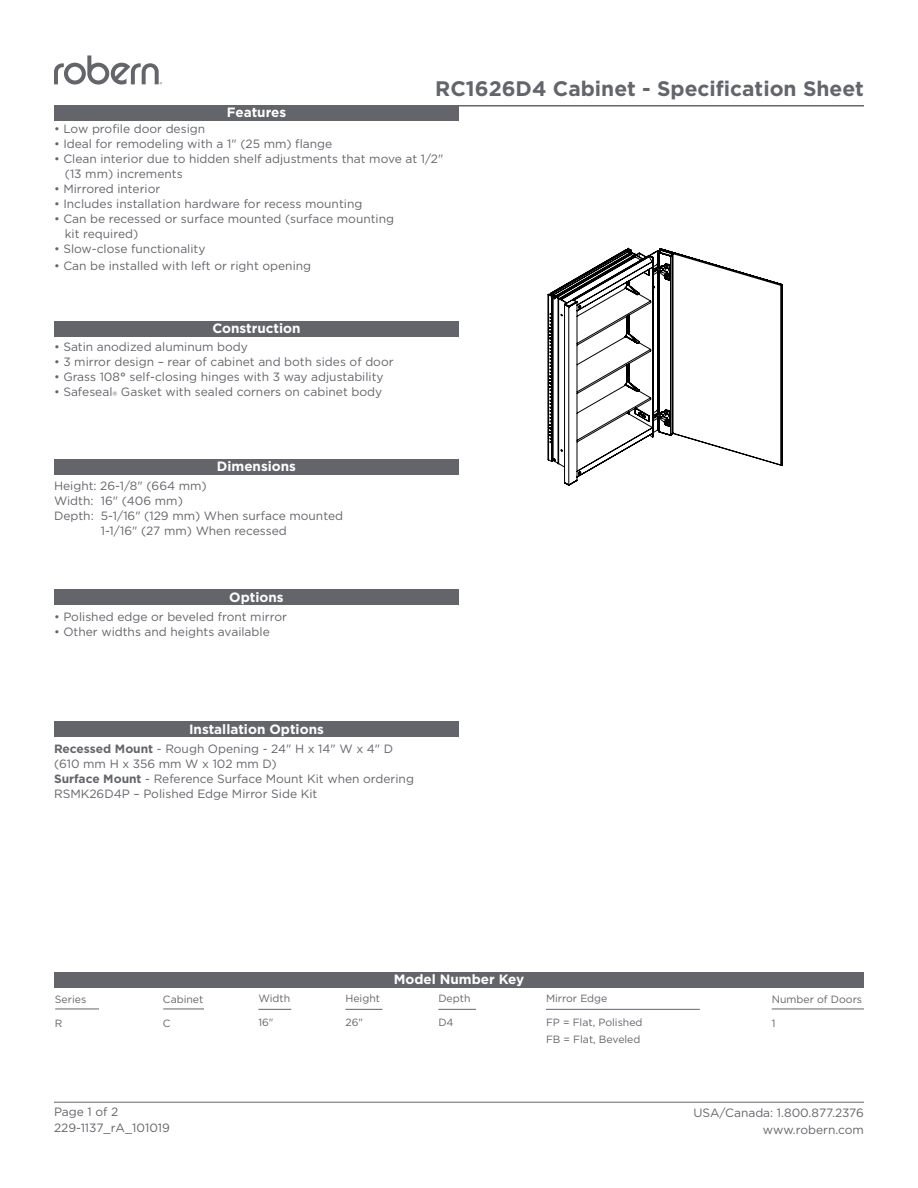
<style>
.page{position:relative;width:918px;height:1188px;background:#fff}
.page>*{position:absolute;margin:0;border:0;box-sizing:border-box;transform-origin:0 0}
.t1{font:700 21px "Gotham";color:#63656a}
.t2{font:700 13.5px "Gotham";color:#fff}
.Spec_Sheet{font:12px/15px "Gotham";color:#63656a}
.copy{font:12px/15px "Gotham";color:#63656a}
.t3{font:10.5px "Gotham";color:#63656a}
.s1{font-weight:700}
</style>
<div class="page">
<hr style="left:54px;top:1102px;width:810px;height:1px;background:#63656a">
<div style="left:54px;top:459px;width:405px;height:16px;background:#63656a"></div>
<div style="left:54px;top:590px;width:405px;height:15px;background:#63656a"></div>
<div style="left:54px;top:722px;width:405px;height:15px;background:#63656a"></div>
<div style="left:54px;top:105px;width:405px;height:16px;background:#63656a"></div>
<div style="left:54px;top:321px;width:405px;height:16px;background:#63656a"></div>
<hr style="left:54px;top:105px;width:810px;height:1px;background:#63656a">
<div style="left:54px;top:972px;width:810px;height:16px;background:#63656a"></div>
<svg style="left:54px;top:55px;width:108px;height:30px"></svg>
<hr style="left:163px;top:1009px;width:41px;height:1px;background:#63656a">
<hr style="left:55px;top:1009px;width:44px;height:1px;background:#63656a">
<hr style="left:546px;top:1009px;width:154px;height:1px;background:#63656a">
<svg style="left:547px;top:248px;width:236px;height:238px"></svg>
<hr style="left:438px;top:1009px;width:38px;height:1px;background:#63656a">
<hr style="left:345px;top:1009px;width:38px;height:1px;background:#63656a">
<hr style="left:258px;top:1009px;width:33px;height:1px;background:#63656a">
<hr style="left:772px;top:1009px;width:92px;height:1px;background:#63656a">
<p class="t2" style="left:227px;top:104px;width:61px">Features</p>
<p class="t1" style="left:435px;top:75px;width:430px">RC1626D4 Cabinet - Specification Sheet</p>
<p class="Spec_Sheet" style="left:54px;top:121px;width:153px">• Low profile door design</p>
<p class="Spec_Sheet" style="left:54px;top:136px;width:280px">• Ideal for remodeling with a 1" (25 mm) flange</p>
<p class="Spec_Sheet" style="left:65px;top:151px;width:380px;text-indent:-11px">• Clean interior due to hidden shelf adjustments that move at 1/2" (13 mm) increments</p>
<p class="copy" style="left:54px;top:181px;width:108px">• Mirrored interior</p>
<p class="copy" style="left:54px;top:196px;width:310px">• Includes installation hardware for recess mounting</p>
<p class="copy" style="left:65px;top:211px;width:331px;text-indent:-11px">• Can be recessed or surface mounted (surface mounting kit required)</p>
<p class="Spec_Sheet" style="left:54px;top:241px;width:153px">• Slow-close functionality</p>
<p class="copy" style="left:54px;top:258px;width:259px">• Can be installed with left or right opening</p>
<p class="t2" style="left:212px;top:320px;width:90px">Construction</p>
<p class="Spec_Sheet" style="left:54px;top:339px;width:195px">• Satin anodized aluminum body</p>
<p class="Spec_Sheet" style="left:54px;top:354px;width:341px">• 3 mirror design – rear of cabinet and both sides of door</p>
<p class="Spec_Sheet" style="left:54px;top:369px;width:331px">• Grass 108<span class="s1">°</span> self-closing hinges with 3 way adjustability</p>
<p class="Spec_Sheet" style="left:54px;top:384px;width:330px">• Safeseal® Gasket with sealed corners on cabinet body</p>
<p class="t2" style="left:217px;top:458px;width:81px">Dimensions</p>
<p class="Spec_Sheet" style="left:54px;top:478px;width:154px">Height: 26-1/8" (664 mm)</p>
<p class="Spec_Sheet" style="left:54px;top:493px;width:130px">Width: 16" (406 mm)</p>
<p class="Spec_Sheet" style="left:101px;top:508px;width:244px;text-indent:-47px">Depth: 5-1/16" (129 mm) When surface mounted<br>1-1/16" (27 mm) When recessed</p>
<p class="t2" style="left:229px;top:588px;width:56px">Options</p>
<p class="copy" style="left:54px;top:609px;width:234px">• Polished edge or beveled front mirror</p>
<p class="copy" style="left:54px;top:624px;width:217px">• Other widths and heights available</p>
<p class="t2" style="left:189px;top:720px;width:136px">Installation Options</p>
<p class="Spec_Sheet" style="left:54px;top:741px;width:341px"><span class="s1">Recessed Mount</span> - Rough Opening - 24" H x 14" W x 4" D</p>
<p class="Spec_Sheet" style="left:54px;top:756px;width:224px">(610 mm H x 356 mm W x 102 mm D)</p>
<p class="Spec_Sheet" style="left:54px;top:771px;width:361px"><span class="s1">Surface Mount</span> - Reference Surface Mount Kit when ordering</p>
<p class="Spec_Sheet" style="left:54px;top:786px;width:265px">RSMK26D4P – Polished Edge Mirror Side Kit</p>
<p class="t2" style="left:394px;top:970px;width:132px">Model Number Key</p>
<p class="t3" style="left:55px;top:992px;width:33px">Series</p>
<p class="t3" style="left:55px;top:1016px;width:9px">R</p>
<p class="t3" style="left:163px;top:992px;width:42px">Cabinet</p>
<p class="t3" style="left:163px;top:1016px;width:9px">C</p>
<p class="t3" style="left:258px;top:992px;width:33px">Width</p>
<p class="t3" style="left:258px;top:1016px;width:17px">16"</p>
<p class="t3" style="left:345px;top:992px;width:36px">Height</p>
<p class="t3" style="left:345px;top:1016px;width:19px">26"</p>
<p class="t3" style="left:438px;top:992px;width:34px">Depth</p>
<p class="t3" style="left:438px;top:1016px;width:17px">D4</p>
<p class="t3" style="left:546px;top:992px;width:63px">Mirror Edge</p>
<p class="t3" style="left:546px;top:1016px;width:98px">FP = Flat, Polished</p>
<p class="t3" style="left:546px;top:1033px;width:96px">FB = Flat, Beveled</p>
<p class="t3" style="left:772px;top:992px;width:92px">Number of Doors</p>
<p class="t3" style="left:772px;top:1016px;width:5px">1</p>
<p class="Spec_Sheet" style="left:54px;top:1104px;width:66px">Page 1 of 2</p>
<p class="Spec_Sheet" style="left:54px;top:1120px;width:117px">229-1137_rA_101019</p>
<p class="Spec_Sheet" style="left:694px;top:1105px;width:172px">USA/Canada: 1.800.877.2376</p>
<p class="Spec_Sheet" style="left:763px;top:1122px;width:103px">www.robern.com</p>
</div>
